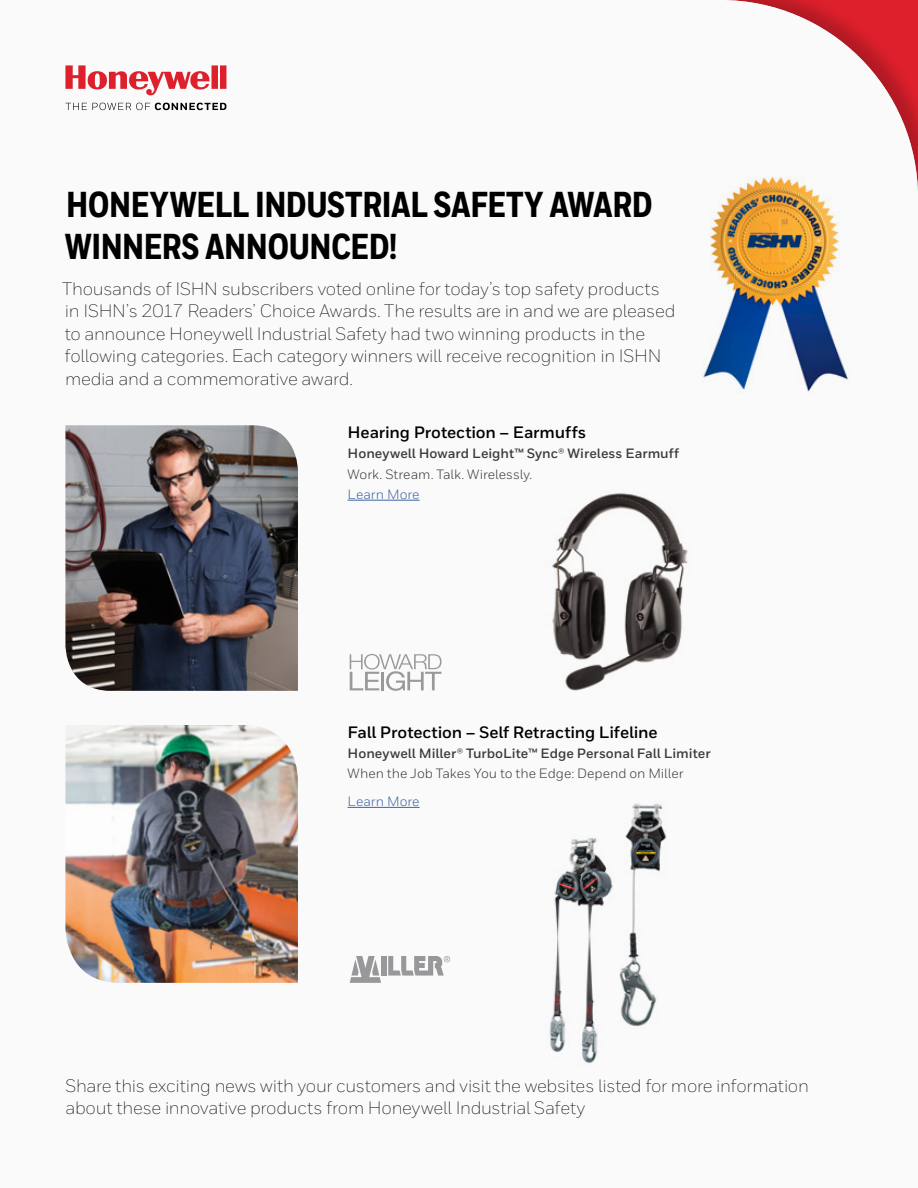
<style>
.page{position:relative;width:918px;height:1188px;background:#fafafa}
.page>*{position:absolute;margin:0;border:0;box-sizing:border-box;transform-origin:0 0}
.t1{font:800 36px/42px "Honeywell Cond";letter-spacing:-.01em;color:#000}
.t2{font:300 18px/22.5px "Honeywell Sans";letter-spacing:-.015em;color:#000}
.t3{font:700 16.5px "Honeywell Sans";letter-spacing:-.005em;color:#000}
.t4{font:700 13.5px "Honeywell Sans";color:#3a3b3a}
.t5{font:13.5px "Honeywell Sans";color:#3a3b3a}
.t6{font:13.5px "Honeywell Sans";letter-spacing:.005em;color:#3e64a0}
</style>
<div class="page">
<img style="left:552px;top:585px;width:131px;height:106px">
<svg style="left:65px;top:65px;width:161px;height:31px"></svg>
<svg style="left:65px;top:103px;width:161px;height:7px"></svg>
<img style="left:65px;top:425px;width:233px;height:266px">
<hr style="left:348px;top:807px;width:72px;height:1px;background:#3e64a0">
<img style="left:65px;top:725px;width:233px;height:258px">
<img style="left:619px;top:803px;width:48px;height:224px">
<img style="left:549px;top:838px;width:64px;height:225px">
<div style="left:321px;top:0;width:597px;height:585px;background:#000;opacity:.2"></div>
<svg style="left:350px;top:654px;width:92px;height:37px"></svg>
<div style="left:381px;top:956px;width:6px;height:20px;background:#989799"></div>
<svg style="left:350px;top:956px;width:31px;height:27px"></svg>
<svg style="left:388px;top:956px;width:62px;height:20px"></svg>
<h1 class="t1" style="left:65px;top:185px;width:590px">HONEYWELL INDUSTRIAL SAFETY AWARD<br>WINNERS ANNOUNCED!</h1>
<p class="t2" style="left:62px;top:277px;width:615px">Thousands of ISHN subscribers voted online for today’s top safety products in ISHN’s 2017 Readers’ Choice Awards. The results are in and we are pleased to announce Honeywell Industrial Safety had two winning products in the following categories. Each category winners will receive recognition in ISHN media and a commemorative award.</p>
<p class="t3" style="left:348px;top:422px;width:240px">Hearing Protection – Earmuffs</p>
<p class="t4" style="left:348px;top:445px;width:333px">Honeywell Howard Leight™ Sync® Wireless Earmuff</p>
<p class="t5" style="left:348px;top:466px;width:186px">Work. Stream. Talk. Wirelessly.</p>
<p class="t6" style="left:348px;top:486px;width:74px">Learn More</p>
<p class="t3" style="left:348px;top:722px;width:312px">Fall Protection – Self Retracting Lifeline</p>
<p class="t4" style="left:348px;top:745px;width:365px">Honeywell Miller® TurboLite™ Edge Personal Fall Limiter</p>
<p class="t5" style="left:348px;top:766px;width:338px">When the Job Takes You to the Edge: Depend on Miller</p>
<p class="t6" style="left:348px;top:793px;width:74px">Learn More</p>
<p class="t2" style="left:65px;top:1074px;width:745px">Share this exciting news with your customers and visit the websites listed for more information about these innovative products from Honeywell Industrial Safety</p>
</div>
